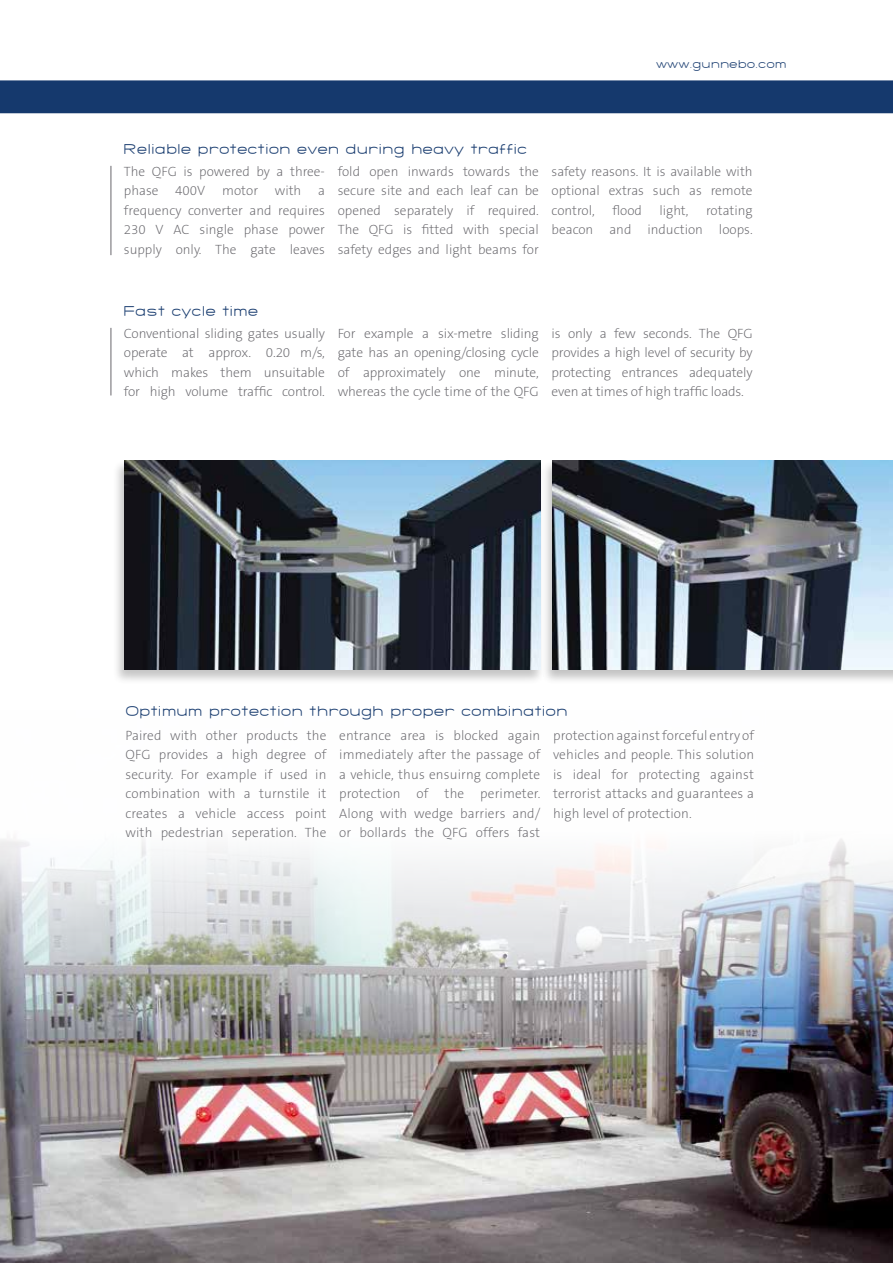
<style>
.page{position:relative;width:893px;height:1263px;background:#fff}
.page>*{position:absolute;margin:0;border:0;box-sizing:border-box;transform-origin:0 0}
.t1{font:300 15px "SF Grandezza";color:#15396d}
.t2{font:200 13.5px/19.5px "The Sans B2";color:#68676c;text-align:justify}
.t3{font:300 12px "SF Grandezza";color:#15396d}
</style>
<div class="page">
<img style="left:0;top:839px;width:893px;height:424px">
<div style="left:112px;top:459px;width:433px;height:225px;background:#000;opacity:.23"></div>
<img style="left:124px;top:460px;width:416px;height:210px">
<div style="left:541px;top:459px;width:352px;height:225px;background:#000;opacity:.24"></div>
<img style="left:553px;top:460px;width:340px;height:210px">
<div style="left:0;top:80px;width:893px;height:34px;background:#15396d"></div>
<hr style="left:111px;top:166px;width:1px;height:89px;background:#68676c">
<hr style="left:111px;top:328px;width:1px;height:67px;background:#68676c">
<p class="t1" style="left:123px;top:140px;width:405px">Reliable protection even during heavy traffic</p>
<p class="t3" style="left:656px;top:56px;width:132px">www.gunnebo.com</p>
<p class="t2" style="left:124px;top:162px;width:203px">The QFG is powered by a three&shy;phase 400V motor with a frequency converter and requires 230 V AC single phase power supply only. The gate leaves</p>
<p class="t2" style="left:338px;top:162px;width:203px">fold open inwards towards the secure site and each leaf can be opened separately if required.<br>The QFG is fitted with special safety edges and light beams for</p>
<p class="t2" style="left:552px;top:162px;width:203px">safety reasons. It is available with optional extras such as remote control,</p>
<p class="t2" style="left:612px;top:201px;width:31px">flood</p>
<p class="t2" style="left:659px;top:201px;width:31px">light,</p>
<p class="t2" style="left:552px;top:201px;width:203px;text-align:right">rotating<br>beacon and induction loops.</p>
<p class="t1" style="left:123px;top:302px;width:137px">Fast cycle time</p>
<p class="t2" style="left:124px;top:324px;width:203px">Conventional sliding gates usually operate at approx. 0.20 m/s, which makes them unsuitable for high volume traffic control.</p>
<p class="t2" style="left:338px;top:324px;width:203px">For example a six-metre sliding gate has an opening/closing cycle of approximately one minute, whereas the cycle time of the QFG</p>
<p class="t2" style="left:552px;top:324px;width:203px">is only a few seconds. The QFG provides a high level of security by protecting entrances adequately even at times of high traffic loads.</p>
<p class="t1" style="left:125px;top:701px;width:444px">Optimum protection through proper combination</p>
<p class="t2" style="left:125px;top:726px;width:203px">Paired with other products the QFG provides a high degree of security. For example if used in combination with a turnstile it creates a vehicle access point with pedestrian seperation. The</p>
<p class="t2" style="left:339px;top:726px;width:203px">entrance area is blocked again immediately after the passage of a vehicle, thus ensuirng complete protection of the perimeter.<br>Along with wedge barriers and/ or bollards the QFG offers fast</p>
<p class="t2" style="left:553px;top:726px;width:203px">protection against forceful entry of vehicles and people. This solution is ideal for protecting against terrorist attacks and guarantees a high level of protection.</p>
</div>
